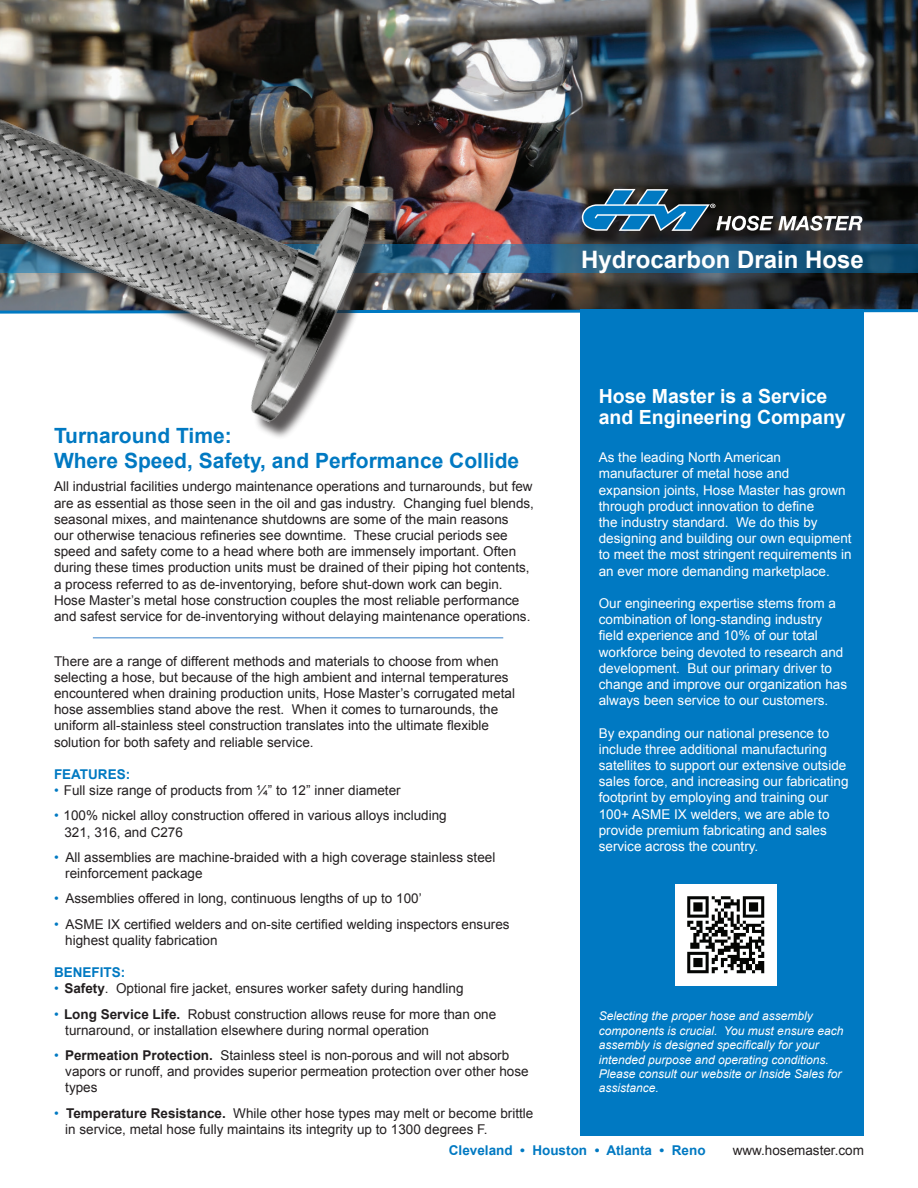
<style>
.page{position:relative;width:918px;height:1188px;background:#fff}
.page>*{position:absolute;margin:0;border:0;box-sizing:border-box;transform-origin:0 0}
.t1{font:700 24px "Arial";color:#fff}
.t2{font:700 21px/25.2px "Arial";color:#0079c2}
.t3{font:700 19.5px/21px "Arial";color:#fff}
.t4{font:13.5px/16.2px "Arial";color:#231f20}
.t5{font:13.5px/16.2px "Arial";color:#fff}
.t6{font:700 13.5px "Arial";color:#0079c2}
.t7{font:italic 12px/14.4px "Arial";color:#fff}
.s1{color:#0079c2}
.s2{font-weight:700}
</style>
<div class="page">
<img style="left:0;top:0;width:918px;height:308px">
<div style="left:583px;top:191px;width:297px;height:57px;background:#231f20;opacity:.75"></div>
<svg style="left:582px;top:189px;width:280px;height:42px;background:#38505e"></svg>
<svg style="left:387px;top:308px;width:531px;height:5px;background:#225d82"></svg>
<svg style="left:387px;top:245px;width:531px;height:28px;background:#2b6187"></svg>
<hr style="left:93px;top:637px;width:410px;height:2px;background:#7aabdb">
<div style="left:0;top:34px;width:387px;height:406px;background:#231f20;opacity:.75"></div>
<img style="left:0;top:52px;width:378px;height:378px">
<div style="left:580px;top:309px;width:284px;height:827px;background:#0079c2"></div>
<img style="left:675px;top:884px;width:102px;height:102px">
<h1 class="t1" style="left:581px;top:243px;width:284px">Hydrocarbon Drain Hose</h1>
<h3 class="t3" style="left:599px;top:387px;width:249px">Hose Master is a Service and Engineering Company</h3>
<p class="t5" style="left:599px;top:449px;width:254px">As the leading North American manufacturer of metal hose and expansion joints, Hose Master has grown through product innovation to define<br>the industry standard. We do this by designing and building our own equipment to meet the most stringent requirements in an ever more demanding marketplace.</p>
<p class="t5" style="left:599px;top:595px;width:250px">Our engineering expertise stems from a combination of long-standing industry field experience and 10% of our total workforce being devoted to research and development. But our primary driver to change and improve our organization has always been service to our customers.</p>
<p class="t5" style="left:599px;top:725px;width:251px">By expanding our national presence to include three additional manufacturing satellites to support our extensive outside sales force, and increasing our fabricating footprint by employing and training our 100+ ASME IX welders, we are able to provide premium fabricating and sales service across the country.</p>
<h2 class="t2" style="left:54px;top:423px;width:467px">Turnaround Time:<br>Where Speed, Safety, and Performance Collide</h2>
<p class="t4" style="left:54px;top:479px;width:482px">All industrial facilities undergo maintenance operations and turnarounds, but few are as essential as those seen in the oil and gas industry. Changing fuel blends, seasonal mixes, and maintenance shutdowns are some of the main reasons<br>our otherwise tenacious refineries see downtime. These crucial periods see speed and safety come to a head where both are immensely important. Often during these times production units must be drained of their piping hot contents, a process referred to as de-inventorying, before shut-down work can begin.<br>Hose Master’s metal hose construction couples the most reliable performance and safest service for de-inventorying without delaying maintenance operations.</p>
<p class="t4" style="left:54px;top:653px;width:463px">There are a range of different methods and materials to choose from when selecting a hose, but because of the high ambient and internal temperatures encountered when draining production units, Hose Master’s corrugated metal hose assemblies stand above the rest. When it comes to turnarounds, the uniform all-stainless steel construction translates into the ultimate flexible solution for both safety and reliable service.</p>
<p class="t6" style="left:54px;top:765px;width:78px">FEATURES:</p>
<p class="t4" style="left:54px;top:783px;width:348px"><span class="s1">•</span> Full size range of products from ¼” to 12” inner diameter</p>
<p class="t4" style="left:64px;top:808px;width:384px;text-indent:-10px"><span class="s1">•</span> 100% nickel alloy construction offered in various alloys including<br>321, 316, and C276</p>
<p class="t4" style="left:65px;top:849px;width:432px;text-indent:-11px"><span class="s1">•</span> All assemblies are machine-braided with a high coverage stainless steel reinforcement package</p>
<p class="t4" style="left:54px;top:891px;width:369px"><span class="s1">•</span> Assemblies offered in long, continuous lengths of up to 100’</p>
<p class="t4" style="left:65px;top:916px;width:446px;text-indent:-11px"><span class="s1">•</span> ASME IX certified welders and on-site certified welding inspectors ensures highest quality fabrication</p>
<p class="t6" style="left:54px;top:963px;width:73px">BENEFITS:</p>
<p class="t4" style="left:54px;top:981px;width:411px"><span class="s1">•</span> <span class="s2">Safety</span>. Optional fire jacket, ensures worker safety during handling</p>
<p class="t4" style="left:65px;top:1006px;width:432px;text-indent:-11px"><span class="s1">•</span> <span class="s2">Long Service Life.</span> Robust construction allows reuse for more than one turnaround, or installation elsewhere during normal operation</p>
<p class="t4" style="left:65px;top:1047px;width:465px;text-indent:-11px"><span class="s1">•</span> <span class="s2">Permeation Protection.</span> Stainless steel is non-porous and will not absorb vapors or runoff, and provides superior permeation protection over other hose types</p>
<p class="t4" style="left:65px;top:1105px;width:470px;text-indent:-11px"><span class="s1">•</span> <span class="s2">Temperature Resistance.</span> While other hose types may melt or become brittle in service, metal hose fully maintains its integrity up to 1300 degrees F.</p>
<p class="t6" style="left:449px;top:1141px;width:258px">Cleveland • Houston • Atlanta • Reno</p>
<p class="t4" style="left:733px;top:1142px;width:133px">www.hosemaster.com</p>
<p class="t7" style="left:599px;top:1009px;width:246px">Selecting the proper hose and assembly components is crucial. You must ensure each assembly is designed specifically for your intended purpose and operating conditions.<br>Please consult our website or Inside Sales for assistance.</p>
</div>
